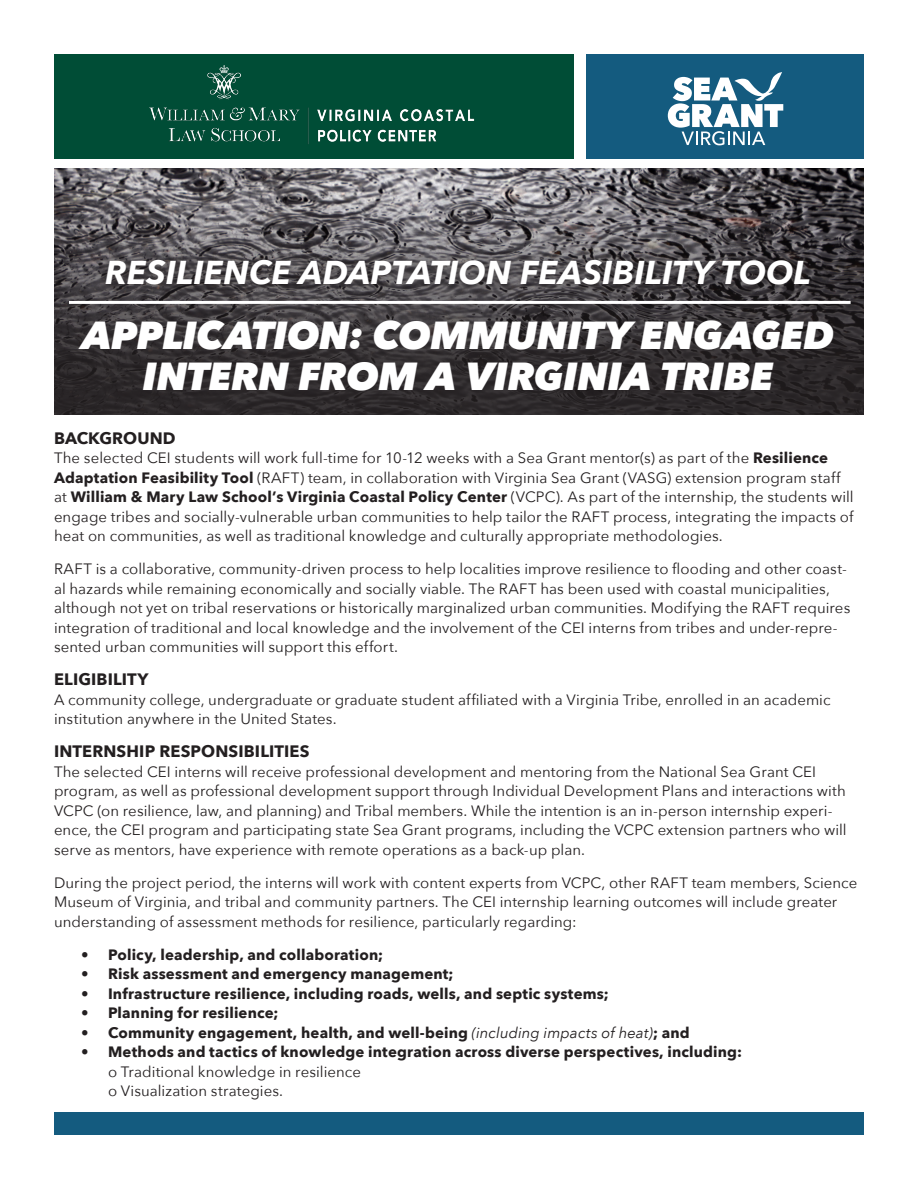
<style>
.page{position:relative;width:918px;height:1188px;background:#fff}
.page>*{position:absolute;margin:0;border:0;box-sizing:border-box;transform-origin:0 0}
.t1{font:italic 800 39px/40.5px "Avenir Next";letter-spacing:-.015em;color:#fff;text-align:center}
.t2{font:italic 700 33px "Avenir Next";color:#fff}
.t3{font:700 16.5px "Avenir Next";letter-spacing:.01em;color:#231f20}
.t4{font:15px/19.5px "Avenir Next";letter-spacing:.005em;color:#231f20}
.t5{font:700 15px "Avenir Next";letter-spacing:.01em;color:#231f20}
.s1{font-weight:700}
.s2{font-weight:400;font-style:italic}
</style>
<div class="page">
<div style="left:54px;top:54px;width:519px;height:105px;background:#004d36"></div>
<div style="left:586px;top:54px;width:278px;height:105px;background:#145b7f"></div>
<div style="left:54px;top:1112px;width:810px;height:23px;background:#145b7f"></div>
<img style="left:149px;top:65px;width:326px;height:79px">
<svg style="left:668px;top:72px;width:115px;height:73px"></svg>
<svg style="left:54px;top:168px;width:810px;height:247px;background:#4a4749"></svg>
<div style="left:97px;top:251px;width:721px;height:43px;background:#231f20;opacity:.75"></div>
<hr style="left:69px;top:301px;width:782px;height:3px;background:#fff">
<p class="t2" style="left:105px;top:244px;width:707px">RESILIENCE ADAPTATION FEASIBILITY TOOL</p>
<p class="t1" style="left:82px;top:315px;width:754px">APPLICATION: COMMUNITY ENGAGED<br>INTERN FROM A VIRGINIA TRIBE</p>
<p class="t3" style="left:54px;top:423px;width:123px">BACKGROUND</p>
<p class="t4" style="left:54px;top:447px;width:801px">The selected CEI students will work full-time for 10-12 weeks with a Sea Grant mentor(s) as part of the <span class="s1">Resilience Adaptation Feasibility Tool</span> (RAFT) team, in collaboration with Virginia Sea Grant (VASG) extension program staff at <span class="s1">William &amp; Mary Law School’s Virginia Coastal Policy Center</span> (VCPC). As part of the internship, the students will engage tribes and socially-vulnerable urban communities to help tailor the RAFT process, integrating the impacts of heat on communities, as well as traditional knowledge and culturally appropriate methodologies.</p>
<p class="t4" style="left:54px;top:558px;width:798px">RAFT is a collaborative, community-driven process to help localities improve resilience to flooding and other coast&shy;al hazards while remaining economically and socially viable. The RAFT has been used with coastal municipalities, although not yet on tribal reservations or historically marginalized urban communities. Modifying the RAFT requires integration of traditional and local knowledge and the involvement of the CEI interns from tribes and under-repre&shy;sented urban communities will support this effort.</p>
<p class="t3" style="left:54px;top:665px;width:96px">ELIGIBILITY</p>
<p class="t4" style="left:54px;top:689px;width:778px">A community college, undergraduate or graduate student affiliated with a Virginia Tribe, enrolled in an academic institution anywhere in the United States.</p>
<p class="t3" style="left:54px;top:737px;width:257px">INTERNSHIP RESPONSIBILITIES</p>
<p class="t4" style="left:54px;top:761px;width:794px">The selected CEI interns will receive professional development and mentoring from the National Sea Grant CEI program, as well as professional development support through Individual Development Plans and interactions with VCPC (on resilience, law, and planning) and Tribal members. While the intention is an in-person internship experi&shy;ence, the CEI program and participating state Sea Grant programs, including the VCPC extension partners who will serve as mentors, have experience with remote operations as a back-up plan.</p>
<p class="t4" style="left:54px;top:872px;width:805px">During the project period, the interns will work with content experts from VCPC, other RAFT team members, Science<br>Museum of Virginia, and tribal and community partners. The CEI internship learning outcomes will include greater understanding of assessment methods for resilience, particularly regarding:</p>
<p class="t5" style="left:81px;top:941px;width:304px">• Policy, leadership, and collaboration;</p>
<p class="t5" style="left:81px;top:961px;width:374px">• Risk assessment and emergency management;</p>
<p class="t5" style="left:81px;top:980px;width:529px">• Infrastructure resilience, including roads, wells, and septic systems;</p>
<p class="t5" style="left:81px;top:1000px;width:199px">• Planning for resilience;</p>
<p class="t5" style="left:81px;top:1019px;width:610px">• Community engagement, health, and well-being <span class="s2">(including impacts of heat)</span>; and</p>
<p class="t5" style="left:81px;top:1039px;width:663px">• Methods and tactics of knowledge integration across diverse perspectives, including:</p>
<p class="t4" style="left:108px;top:1061px;width:255px">o Traditional knowledge in resilience</p>
<p class="t4" style="left:108px;top:1080px;width:177px">o Visualization strategies.</p>
</div>
